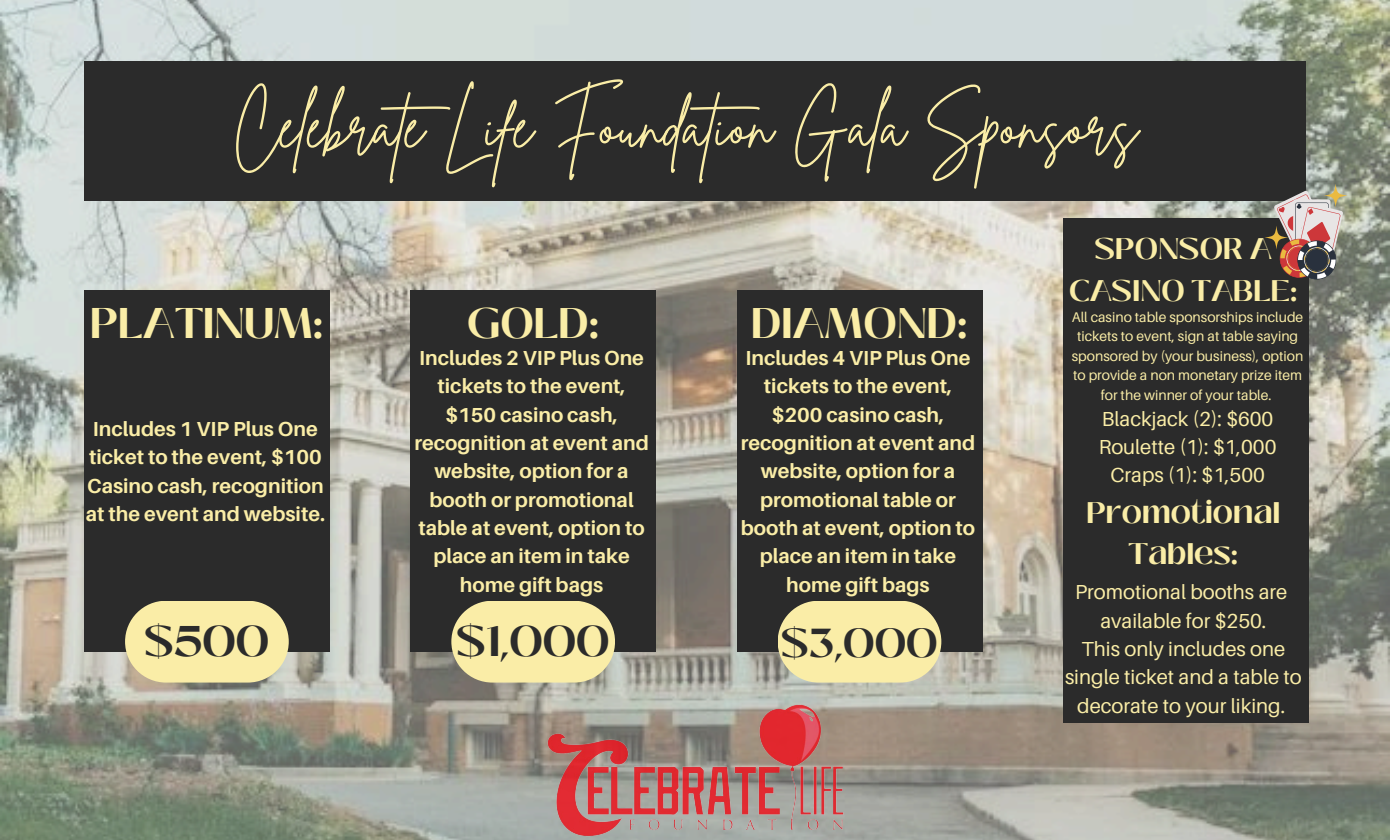
<style>
.page{position:relative;width:1390px;height:840px;background:#fff}
.page>*{position:absolute;margin:0;border:0;box-sizing:border-box;transform-origin:0 0}
.t1{font:62.05px "Brittany Signature";color:#faeda7}
.t2{font:700 42.8px "Black Mango";color:#2b2b2b}
.t3{font:700 42.8px "Black Mango";color:#faeda7}
.t4{font:700 42.7px "Black Mango";color:#faeda7}
.t5{font:700 40.35px "Black Mango";color:#2b2b2b}
.t6{font:700 29.75px/41.5px "Black Mango";color:#faeda7;text-align:center}
.t7{font:700 20.3px/28.3px "Aileron";color:#faeda7;text-align:center}
.t8{font:20.3px/28.3px "Aileron";color:#faeda7;text-align:center}
.t9{font:14px/19.4px "Aileron";color:#faeda7;text-align:center}
</style>
<div class="page">
<img style="left:0;top:0;width:1390px;height:840px">
<div style="left:84px;top:61px;width:1222px;height:140px;background:#2b2b2b"></div>
<div style="left:84px;top:290px;width:246px;height:361px;background:#2b2b2b"></div>
<div style="left:410px;top:290px;width:246px;height:361px;background:#2b2b2b"></div>
<div style="left:737px;top:290px;width:245px;height:361px;background:#2b2b2b"></div>
<div style="left:1063px;top:219px;width:246px;height:504px;background:#2b2b2b"></div>
<div style="left:125px;top:601px;width:164px;height:82px;background:#faeda7;border-radius:41px"></div>
<div style="left:451px;top:601px;width:164px;height:82px;background:#faeda7;border-radius:41px"></div>
<div style="left:778px;top:601px;width:163px;height:82px;background:#faeda7;border-radius:41px"></div>
<svg style="left:1324px;top:184px;width:23px;height:23px"></svg>
<svg style="left:1264px;top:226px;width:24px;height:23px"></svg>
<svg style="left:1274px;top:190px;width:69px;height:89px;background:#a38983"></svg>
<img style="left:526px;top:616px;width:338px;height:224px">
<p class="t1" style="left:233px;top:85px;width:906px">Celebrate Life Foundation Gala Sponsors</p>
<h1 class="t3" style="left:90px;top:291px;width:235px">PLATINUM:</h1>
<p class="t4" style="left:467px;top:291px;width:134px">GOLD:</p>
<h4 class="t4" style="left:751px;top:291px;width:218px">DIAMOND:</h4>
<h5 class="t7" style="left:86px;top:414px;width:241px">Includes 1 VIP Plus One ticket to the event, $100<br>Casino cash, recognition at the event and website.</h5>
<h2 class="t7" style="left:414px;top:343px;width:236px">Includes 2 VIP Plus One tickets to the event, $150 casino cash, recognition at event and website, option for a booth or promotional table at event, option to place an item in take home gift bags</h2>
<h6 class="t7" style="left:741px;top:343px;width:236px">Includes 4 VIP Plus One tickets to the event, $200 casino cash, recognition at event and website, option for a promotional table or booth at event, option to place an item in take home gift bags</h6>
<p class="t2" style="left:145px;top:609px;width:126px">$500</p>
<p class="t2" style="left:457px;top:609px;width:154px">$1,000</p>
<p class="t5" style="left:781px;top:612px;width:158px">$3,000</p>
<p class="t6" style="left:1069px;top:228px;width:230px">SPONSOR A<br>CASINO TABLE:</p>
<h2 class="t9" style="left:1072px;top:307px;width:233px">All casino table sponsorships include tickets to event, sign at table saying sponsored by (your business), option to provide a non monetary prize item for the winner of your table.</h2>
<h6 class="t8" style="left:1102px;top:404px;width:173px">Blackjack (2): $600</h6>
<h2 class="t8" style="left:1099px;top:432px;width:179px">Roulette (1): $1,000</h2>
<h6 class="t8" style="left:1110px;top:461px;width:156px">Craps (1): $1,500</h6>
<p class="t6" style="left:1086px;top:492px;width:196px">Promotional<br>Tables:</p>
<p class="t8" style="left:1075px;top:578px;width:214px">Promotional booths are</p>
<p class="t8" style="left:1100px;top:606px;width:167px">available for $250.</p>
<h3 class="t8" style="left:1065px;top:634px;width:238px">This only includes one single ticket and a table to decorate to your liking.</h3>
</div>
